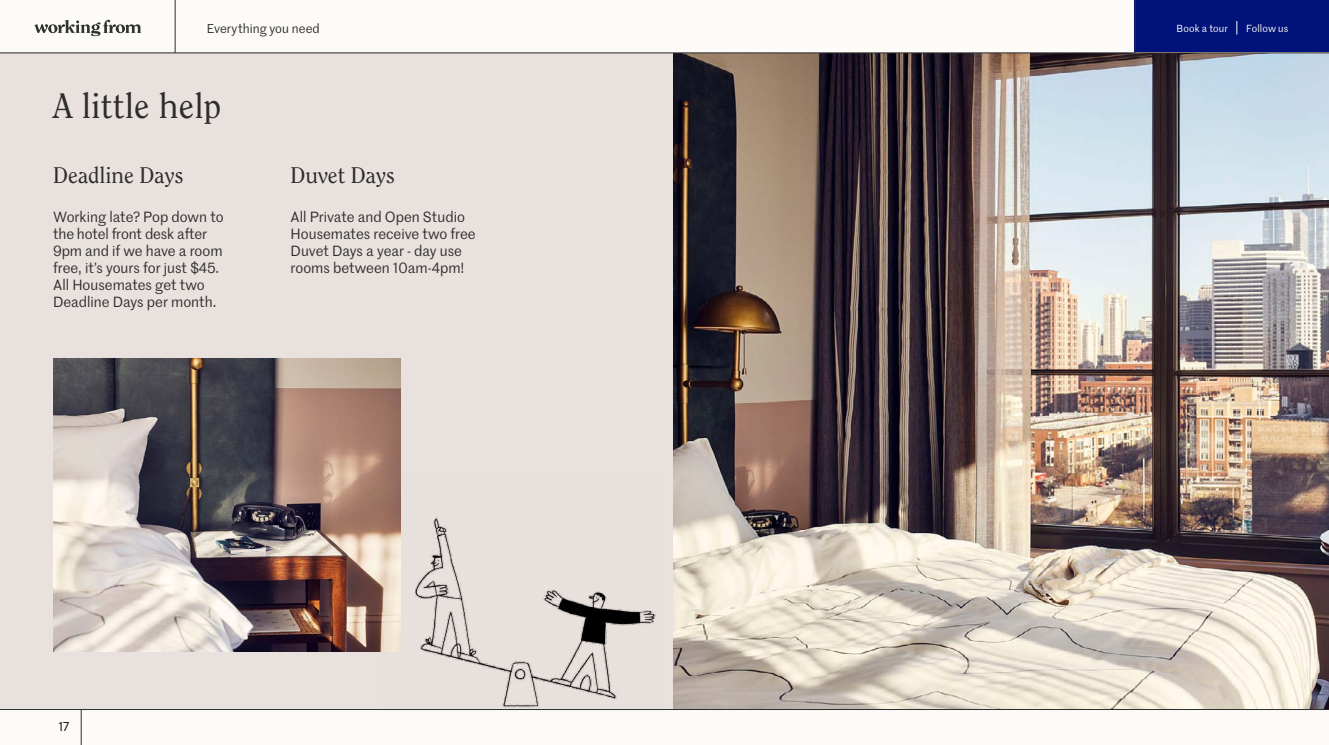
<style>
.page{position:relative;width:1329px;height:745px;background:#fff}
.page>*{position:absolute;margin:0;border:0;box-sizing:border-box;transform-origin:0 0}
.t1{font:35px "Clearface ITC Pro";letter-spacing:.005em;color:#2d2d2d}
.t2{font:22.5px "Clearface ITC Pro";color:#2d2d2d}
.t3{font:14.38px/16.9px "Marr Sans";color:#2d2d2d}
.t4{font:12.5px "Marr Sans";letter-spacing:.005em;color:#2d2d2d}
.t5{font:12.5px "Marr Sans";color:#000}
.t6{font:10px "Marr Sans";letter-spacing:.015em;color:#fdfbf7}
</style>
<div class="page">
<div style="left:0;top:0;width:1329px;height:744px;background:#fdfbf7"></div>
<div style="left:1135px;top:0;width:194px;height:53px;background:#01137a"></div>
<div style="left:0;top:53px;width:1329px;height:655px;background:#e9e1dd"></div>
<img style="left:674px;top:54px;width:655px;height:654px">
<img style="left:380px;top:475px;width:283px;height:235px">
<img style="left:53px;top:358px;width:347px;height:293px">
<hr style="left:0;top:53px;width:1329px;height:1px;background:#2d2d2d">
<hr style="left:0;top:708px;width:1329px;height:1px;background:#2d2d2d">
<hr style="left:175px;top:0;width:1px;height:53px;background:#2d2d2d">
<hr style="left:81px;top:708px;width:1px;height:36px;background:#2d2d2d">
<hr style="left:1135px;top:0;width:1px;height:53px;background:#2d2d2d">
<svg style="left:1236px;top:21px;width:1px;height:13px"></svg>
<svg style="left:34px;top:20px;width:107px;height:16px"></svg>
<p class="t4" style="left:207px;top:19px;width:114px">Everything you need</p>
<h1 class="t1" style="left:53px;top:84px;width:170px">A little help</h1>
<h2 class="t2" style="left:53px;top:161px;width:132px">Deadline Days</h2>
<p class="t3" style="left:53px;top:208px;width:172px">Working late? Pop down to the hotel front desk after<br>9pm and if we have a room free, it’s yours for just $45.<br>All Housemates get two<br>Deadline Days per month.</p>
<h2 class="t2" style="left:291px;top:161px;width:106px">Duvet Days</h2>
<p class="t3" style="left:291px;top:208px;width:187px">All Private and Open Studio<br>Housemates receive two free<br>Duvet Days a year - day use rooms between 10am-4pm!</p>
<p class="t5" style="left:58px;top:717px;width:12px">17</p>
<p class="t6" style="left:1176px;top:21px;width:53px">Book a tour</p>
<p class="t6" style="left:1246px;top:21px;width:44px">Follow us</p>
</div>
